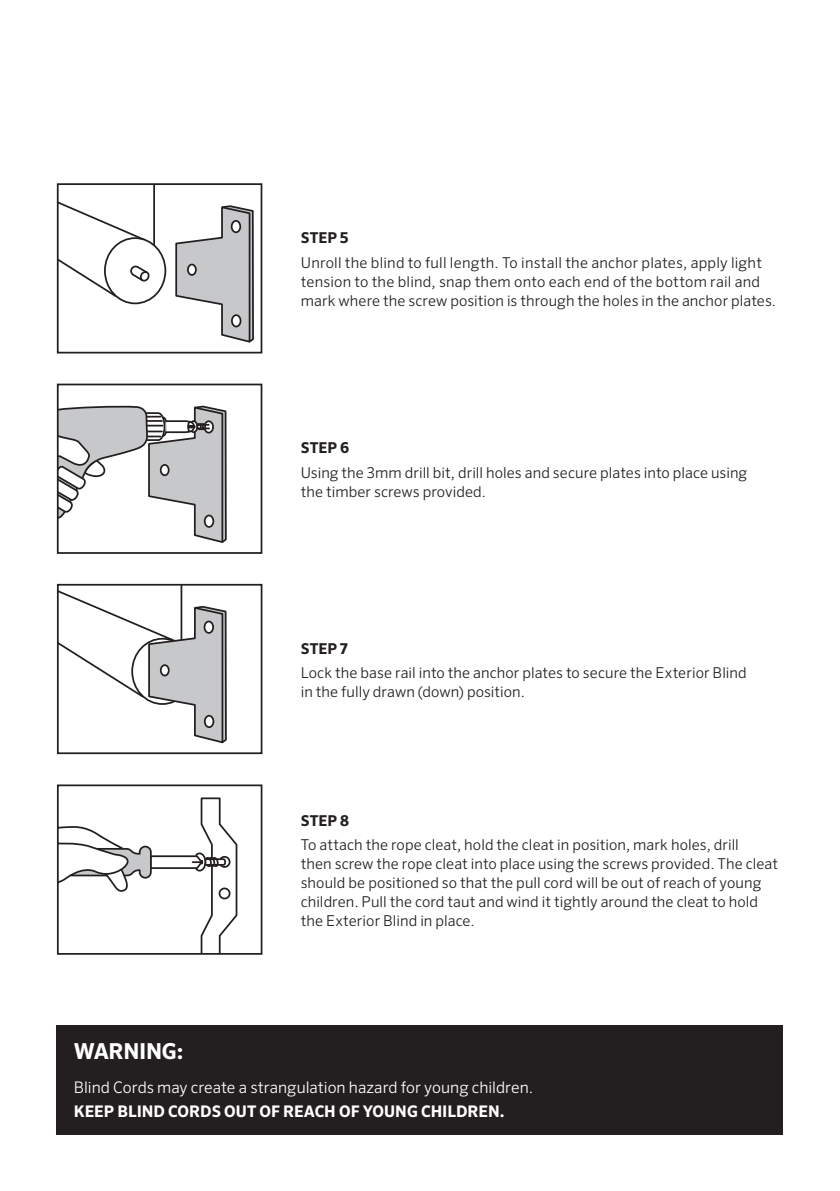
<style>
.page{position:relative;width:840px;height:1191px;background:#fff}
.page>*{position:absolute;margin:0;border:0;box-sizing:border-box;transform-origin:0 0}
.Headers{font:700 22px "Sero Pro";letter-spacing:-.02em;color:#fff}
.Copy{font:300 16px "Sero Pro";color:#fff}
.Copy-2{font:700 16px "Sero Pro";color:#fff}
.Copy-3{font:300 15px/19px "Sero Pro";letter-spacing:.005em;color:#231f20}
.Copy-4{font:700 15px "Sero Pro";letter-spacing:.005em;color:#231f20}
</style>
<div class="page">
<div style="left:57px;top:1025px;width:725px;height:109px;background:#231f20"></div>
<svg style="left:60px;top:405px;width:167px;height:138px"></svg>
<div style="left:57px;top:383px;width:205px;height:171px;border:2px solid #231f20"></div>
<svg style="left:60px;top:587px;width:167px;height:157px"></svg>
<div style="left:161px;top:665px;width:8px;height:10px;background:#fff;border-radius:50%"></div>
<div style="left:160px;top:664px;width:9px;height:12px;border:2px solid #231f20;border-radius:50%"></div>
<div style="left:204px;top:621px;width:9px;height:12px;background:#fff;border-radius:50%"></div>
<div style="left:203px;top:620px;width:11px;height:14px;border:2px solid #231f20;border-radius:50%"></div>
<div style="left:205px;top:715px;width:8px;height:12px;background:#fff;border-radius:50%"></div>
<div style="left:204px;top:715px;width:10px;height:13px;border:2px solid #231f20;border-radius:50%"></div>
<div style="left:57px;top:584px;width:205px;height:170px;border:2px solid #231f20"></div>
<svg style="left:60px;top:797px;width:178px;height:154px"></svg>
<div style="left:57px;top:784px;width:205px;height:170px;border:2px solid #231f20"></div>
<div style="left:104px;top:237px;width:62px;height:67px;border:2px solid #231f20;border-radius:50%"></div>
<svg style="left:60px;top:186px;width:96px;height:112px"></svg>
<svg style="left:175px;top:205px;width:79px;height:138px"></svg>
<div style="left:188px;top:264px;width:8px;height:11px;background:#fff;border-radius:50%"></div>
<div style="left:187px;top:264px;width:10px;height:12px;border:2px solid #231f20;border-radius:50%"></div>
<div style="left:231px;top:221px;width:9px;height:11px;background:#fff;border-radius:50%"></div>
<div style="left:231px;top:220px;width:10px;height:13px;border:2px solid #231f20;border-radius:50%"></div>
<div style="left:232px;top:315px;width:8px;height:11px;background:#fff;border-radius:50%"></div>
<div style="left:231px;top:314px;width:10px;height:13px;border:2px solid #231f20;border-radius:50%"></div>
<div style="left:57px;top:183px;width:205px;height:170px;border:2px solid #231f20"></div>
<p class="Copy-4" style="left:300px;top:229px;width:49px">STEP 5</p>
<p class="Copy-3" style="left:300px;top:253px;width:476px">Unroll the blind to full length. To install the anchor plates, apply light tension to the blind, snap them onto each end of the bottom rail and mark where the screw position is through the holes in the anchor plates.</p>
<p class="Copy-4" style="left:300px;top:439px;width:50px">STEP 6</p>
<p class="Copy-3" style="left:300px;top:463px;width:447px">Using the 3mm drill bit, drill holes and secure plates into place using the timber screws provided.</p>
<p class="Copy-4" style="left:300px;top:639px;width:48px">STEP 7</p>
<p class="Copy-3" style="left:300px;top:663px;width:447px">Lock the base rail into the anchor plates to secure the Exterior Blind in the fully drawn (down) position.</p>
<p class="Copy-4" style="left:300px;top:811px;width:50px">STEP 8</p>
<p class="Copy-3" style="left:300px;top:835px;width:478px">To attach the rope cleat, hold the cleat in position, mark holes, drill<br>then screw the rope cleat into place using the screws provided. The cleat should be positioned so that the pull cord will be out of reach of young children. Pull the cord taut and wind it tightly around the cleat to hold the Exterior Blind in place.</p>
<p class="Headers" style="left:74px;top:1038px;width:111px">WARNING:</p>
<p class="Copy" style="left:74px;top:1077px;width:460px">Blind Cords may create a strangulation hazard for young children.</p>
<p class="Copy-2" style="left:74px;top:1101px;width:432px">KEEP BLIND CORDS OUT OF REACH OF YOUNG CHILDREN.</p>
</div>
